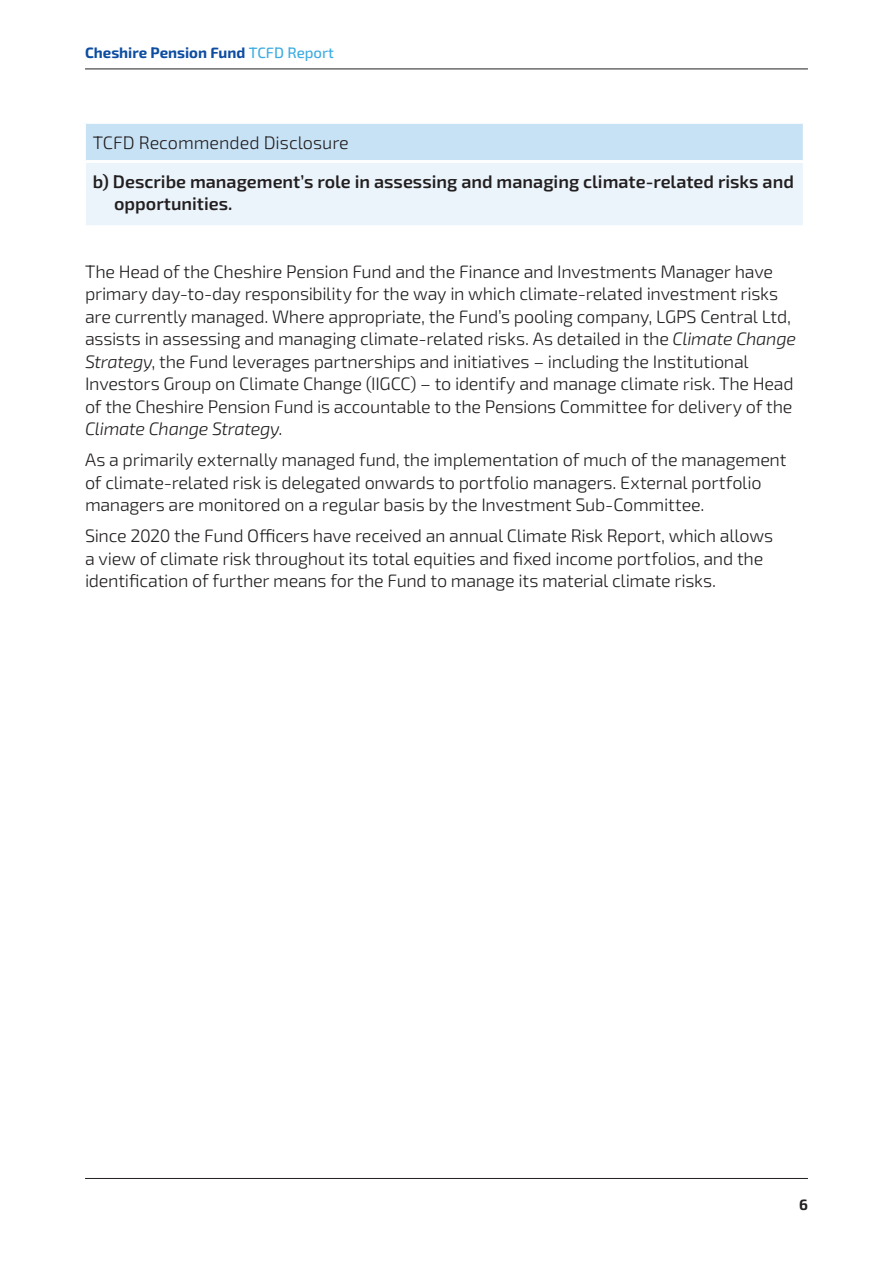
<style>
.page{position:relative;width:893px;height:1263px;background:#fff}
.page>*{position:absolute;margin:0;border:0;box-sizing:border-box;transform-origin:0 0}
.t1{font:300 18px/22.5px "Exo 2";letter-spacing:-.015em;color:#231f20}
.t2{font:600 18px/21.6px "Exo 2";color:#231f20}
.t3{font:700 15px "Exo 2";color:#0d4da1}
.t4{font:700 15px "Exo 2";color:#231f20}
.s1{font-weight:500;color:#40ade2}
.s2{font-weight:400;font-style:italic}
</style>
<div class="page">
<div style="left:84px;top:122px;width:720px;height:40px;background:#c8e2f5"></div>
<div style="left:84px;top:162px;width:720px;height:65px;background:#ebf4fb"></div>
<hr style="left:83px;top:121px;width:723px;height:3px;background:#fff">
<hr style="left:83px;top:124px;width:3px;height:36px;background:#fff">
<hr style="left:803px;top:124px;width:3px;height:36px;background:#fff">
<hr style="left:83px;top:160px;width:723px;height:3px;background:#fff">
<hr style="left:83px;top:163px;width:3px;height:62px;background:#fff">
<hr style="left:803px;top:163px;width:3px;height:62px;background:#fff">
<hr style="left:83px;top:225px;width:723px;height:3px;background:#fff">
<hr style="left:85px;top:69px;width:723px;height:1px;background:#231f20">
<hr style="left:85px;top:1178px;width:723px;height:1px;background:#231f20">
<p class="t3" style="left:85px;top:42px;width:250px">Cheshire Pension Fund <span class="s1">TCFD Report</span></p>
<p class="t1" style="left:93px;top:131px;width:257px">TCFD Recommended Disclosure</p>
<p class="t2" style="left:114px;top:170px;width:681px;text-indent:-21px">b) Describe management’s role in assessing and managing climate-related risks and opportunities.</p>
<p class="t1" style="left:85px;top:259px;width:712px">The Head of the Cheshire Pension Fund and the Finance and Investments Manager have primary day-to-day responsibility for the way in which climate-related investment risks are currently managed. Where appropriate, the Fund’s pooling company, LGPS Central Ltd, assists in assessing and managing climate-related risks. As detailed in the <span class="s2">Climate Change Strategy</span>, the Fund leverages partnerships and initiatives – including the Institutional Investors Group on Climate Change (IIGCC) – to identify and manage climate risk. The Head of the Cheshire Pension Fund is accountable to the Pensions Committee for delivery of the <span class="s2">Climate Change Strategy</span>.</p>
<p class="t1" style="left:85px;top:448px;width:703px">As a primarily externally managed fund, the implementation of much of the management of climate-related risk is delegated onwards to portfolio managers. External portfolio managers are monitored on a regular basis by the Investment Sub-Committee.</p>
<p class="t1" style="left:85px;top:524px;width:690px">Since 2020 the Fund Officers have received an annual Climate Risk Report, which allows a view of climate risk throughout its total equities and fixed income portfolios, and the identification of further means for the Fund to manage its material climate risks.</p>
<p class="t4" style="left:799px;top:1194px;width:10px">6</p>
</div>
